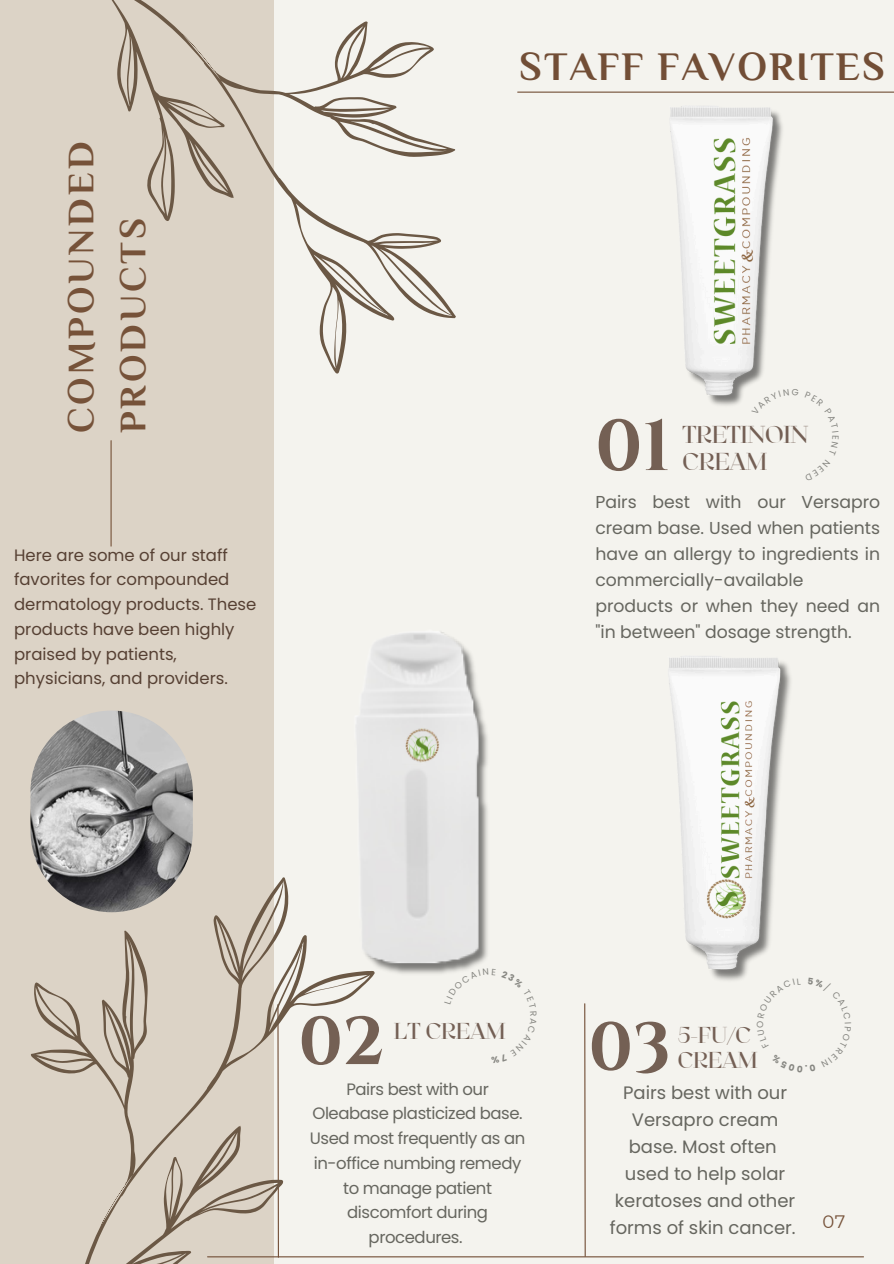
<style>
.page{position:relative;width:894px;height:1264px;background:#fff}
.page>*{position:absolute;margin:0;border:0;box-sizing:border-box;transform-origin:0 0}
.t1{font:700 71.85px "Cinzel";color:#746054}
.t2{font:700 67.5px "Cinzel";color:#746054}
.t3{font:700 40.5px "El Messiri";letter-spacing:.05em;color:#724e36}
.t4{font:700 37.5px/51.8px "El Messiri";letter-spacing:.08em;color:#765239}
.t5{font:22.35px/26.4px "Lince TH";letter-spacing:-.04em;color:#746055}
.t6{font:21px/24.8px "Lince TH";letter-spacing:-.04em;color:#746055}
.t7{font:18px/27px "Poppins";color:#66665f;text-align:center}
.t8{font:18px "Montserrat";color:#765239}
.t9{font:17.25px/25.8px "Poppins";color:#66665f}
.t10{font:16.5px/24.8px "Poppins";color:#564033}
.t11{font:16.5px/24.8px "Poppins";letter-spacing:-.025em;color:#66665f;text-align:center}
</style>
<div class="page">
<div style="left:0;top:0;width:893px;height:1263px;background:#f4f3ee"></div>
<div style="left:0;top:0;width:274px;height:1263px;background:#dcd3c6"></div>
<hr style="left:110px;top:440px;width:2px;height:106px;background:#765239">
<img style="left:30px;top:710px;width:163px;height:202px;border-radius:81px">
<hr style="left:517px;top:92px;width:376px;height:1px;background:#724e36">
<img style="left:588px;top:92px;width:276px;height:314px">
<img style="left:357px;top:632px;width:131px;height:342px">
<hr style="left:207px;top:1256px;width:656px;height:1px;background:#724e36">
<hr style="left:584px;top:1003px;width:1px;height:253px;background:#724e36">
<img style="left:584px;top:656px;width:207px;height:403px">
<svg style="left:31px;top:877px;width:344px;height:386px"></svg>
<svg style="left:111px;top:0;width:424px;height:374px"></svg>
<img style="left:704px;top:871px;width:43px;height:55px">
<img style="left:710px;top:134px;width:44px;height:211px">
<img style="left:718px;top:697px;width:37px;height:181px">
<img style="left:398px;top:726px;width:48px;height:38px">
<svg style="left:444px;top:968px;width:44px;height:6px"></svg>
<svg style="left:756px;top:977px;width:35px;height:82px"></svg>
<svg style="left:751px;top:389px;width:47px;height:17px"></svg>
<svg style="left:804px;top:391px;width:34px;height:15px"></svg>
<h1 class="t4" style="left:55px;top:433px;width:293px;rotate:-90deg">COMPOUNDED<br>PRODUCTS</h1>
<p class="t10" style="left:14px;top:542px;width:244px">Here are some of our staff favorites for compounded dermatology products. These products have been highly praised by patients, physicians, and providers.</p>
<h3 class="t3" style="left:519px;top:42px;width:367px">STAFF FAVORITES</h3>
<h2 class="t1" style="left:595px;top:400px;width:77px">01</h2>
<p class="t5" style="left:682px;top:423px;width:128px">TRETINOIN<br>CREAM</p>
<p class="t9" style="left:595px;top:489px;width:286px">Pairs best with our Versapro cream base. Used when patients have an allergy to ingredients in commercially-available products or when they need an "in between" dosage strength.</p>
<p class="t2" style="left:298px;top:998px;width:87px">02</p>
<p class="t2" style="left:588px;top:1004px;width:84px">03</p>
<p class="t6" style="left:393px;top:1019px;width:114px">LT CREAM</p>
<p class="t6" style="left:677px;top:1023px;width:82px">5-FU/C<br>CREAM</p>
<p class="t11" style="left:310px;top:1076px;width:217px">Pairs best with our<br>Oleabase plasticized base.<br>Used most frequently as an in-office numbing remedy to manage patient discomfort during procedures.</p>
<p class="t7" style="left:609px;top:1079px;width:187px">Pairs best with our<br>Versapro cream base. Most often used to help solar keratoses and other forms of skin cancer.</p>
<p class="t8" style="left:822px;top:1210px;width:24px">07</p>
</div>
